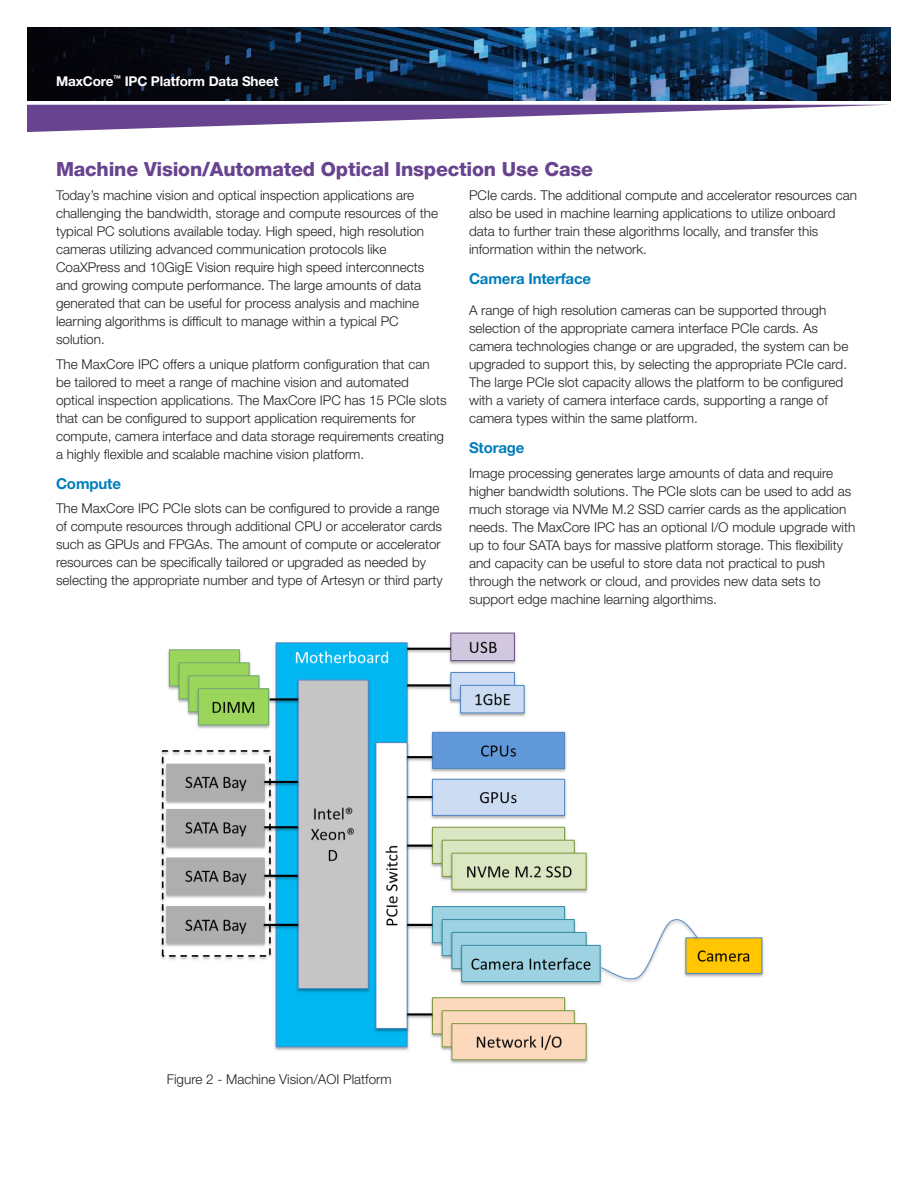
<style>
.page{position:relative;width:918px;height:1188px;background:#fff}
.page>*{position:absolute;margin:0;border:0;box-sizing:border-box;transform-origin:0 0}
.t1{font:800 19.5px "Helvetica Neue LT Std";letter-spacing:-.01em;color:#68438f}
.t2{font:700 15px "Helvetica Neue LT Std";letter-spacing:-.01em;color:#007dbb}
.t3{font:300 13.5px/18px "Helvetica Neue LT Std";color:#231f20}
.t4{font:700 13.5px "Helvetica Neue LT Std";letter-spacing:-.01em;color:#fff}
</style>
<div class="page">
<img style="left:27px;top:27px;width:864px;height:73px">
<svg style="left:27px;top:105px;width:854px;height:27px"></svg>
<img style="left:161px;top:632px;width:603px;height:432px">
<p class="t4" style="left:56px;top:72px;width:224px">MaxCore<sup>™</sup> IPC Platform Data Sheet</p>
<h1 class="t1" style="left:56px;top:158px;width:538px">Machine Vision/Automated Optical Inspection Use Case</h1>
<p class="t3" style="left:56px;top:186px;width:384px">Today’s machine vision and optical inspection applications are challenging the bandwidth, storage and compute resources of the typical PC solutions available today. High speed, high resolution cameras utilizing advanced communication protocols like CoaXPress and 10GigE Vision require high speed interconnects and growing compute performance. The large amounts of data generated that can be useful for process analysis and machine learning algorithms is difficult to manage within a typical PC solution.</p>
<p class="t3" style="left:56px;top:355px;width:392px">The MaxCore IPC offers a unique platform configuration that can be tailored to meet a range of machine vision and automated optical inspection applications. The MaxCore IPC has 15 PCIe slots that can be configured to support application requirements for compute, camera interface and data storage requirements creating a highly flexible and scalable machine vision platform.</p>
<p class="t2" style="left:56px;top:474px;width:66px">Compute</p>
<p class="t3" style="left:56px;top:499px;width:388px">The MaxCore IPC PCIe slots can be configured to provide a range of compute resources through additional CPU or accelerator cards such as GPUs and FPGAs. The amount of compute or accelerator resources can be specifically tailored or upgraded as needed by selecting the appropriate number and type of Artesyn or third party</p>
<p class="t3" style="left:469px;top:186px;width:389px">PCIe cards. The additional compute and accelerator resources can also be used in machine learning applications to utilize onboard data to further train these algorithms locally, and transfer this information within the network.</p>
<p class="t2" style="left:469px;top:269px;width:124px">Camera Interface</p>
<p class="t3" style="left:469px;top:301px;width:381px">A range of high resolution cameras can be supported through selection of the appropriate camera interface PCIe cards. As camera technologies change or are upgraded, the system can be upgraded to support this, by selecting the appropriate PCIe card.<br>The large PCIe slot capacity allows the platform to be configured with a variety of camera interface cards, supporting a range of camera types within the same platform.</p>
<p class="t2" style="left:469px;top:438px;width:57px">Storage</p>
<p class="t3" style="left:469px;top:464px;width:388px">Image processing generates large amounts of data and require higher bandwidth solutions. The PCIe slots can be used to add as much storage via NVMe M.2 SSD carrier cards as the application needs. The MaxCore IPC has an optional I/O module upgrade with up to four SATA bays for massive platform storage. This flexibility and capacity can be useful to store data not practical to push through the network or cloud, and provides new data sets to support edge machine learning algorthims.</p>
<p class="t3" style="left:167px;top:1070px;width:226px">Figure 2 - Machine Vision/AOI Platform</p>
</div>
